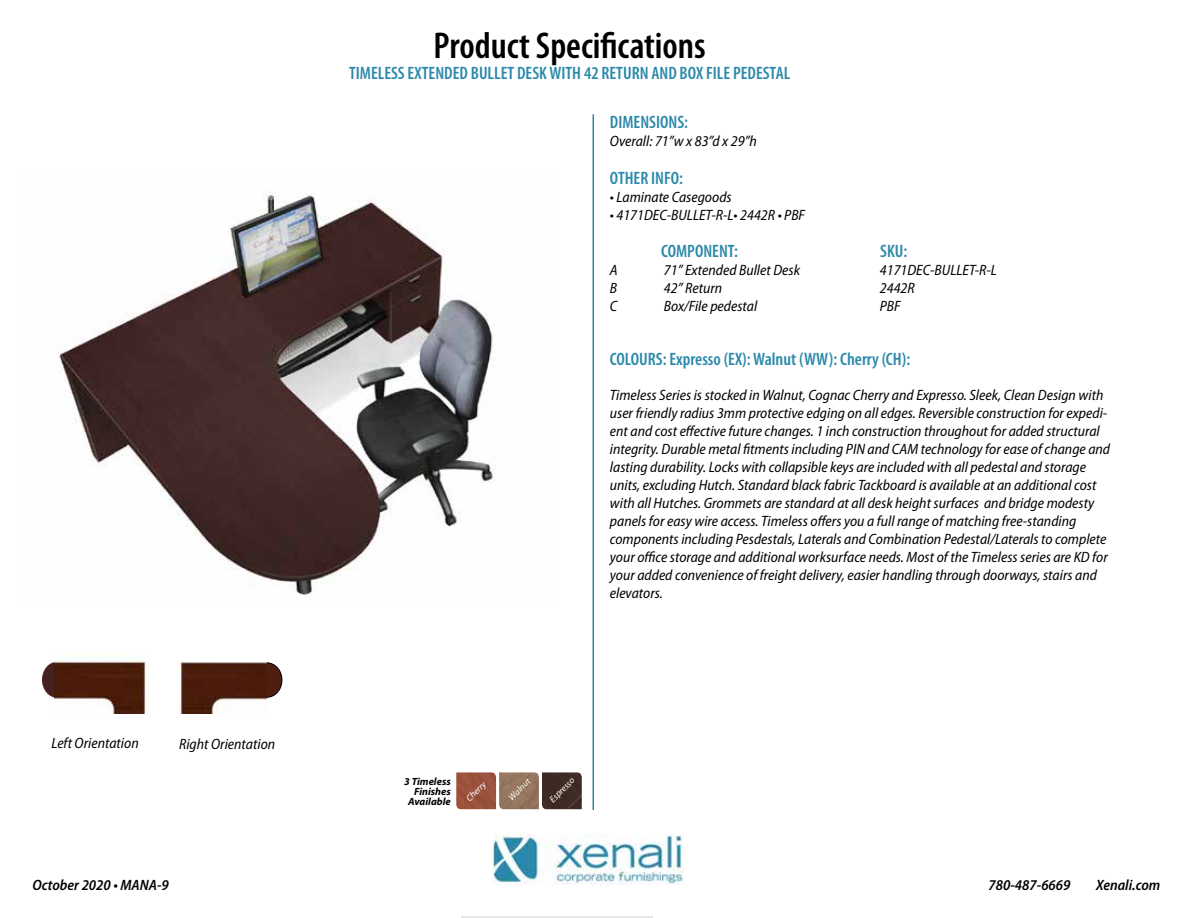
<style>
.page{position:relative;width:1188px;height:918px;background:#fff}
.page>*{position:absolute;margin:0;border:0;box-sizing:border-box;transform-origin:0 0}
.t1{font:600 condensed 37.5px "Myriad Pro";color:#000}
.t2{font:600 condensed 18px "Myriad Pro";color:#2b89ab}
.t3{font:italic semi-condensed 15px/18px "Myriad Pro";color:#000}
.t4{font:italic 600 semi-condensed 15px "Myriad Pro";color:#000}
.t5{font:italic 700 10.5px/9.8px "Myriad Pro";color:#000;text-align:right}
.t6{font:italic 9px "Myriad Pro";color:#fff}
</style>
<div class="page">
<hr style="left:461px;top:916px;width:194px;height:2px;background:#e6e7e8">
<hr style="left:653px;top:916px;width:393px;height:2px;background:#fff">
<img style="left:494px;top:834px;width:190px;height:50px">
<img style="left:456px;top:772px;width:40px;height:37px">
<img style="left:499px;top:772px;width:40px;height:37px">
<img style="left:542px;top:772px;width:40px;height:37px">
<img style="left:567px;top:795px;width:15px;height:14px">
<img style="left:58px;top:192px;width:437px;height:404px">
<div style="left:42px;top:662px;width:30px;height:35px;background:#42211e;border-radius:50%"></div>
<div style="left:42px;top:662px;width:30px;height:36px;border:1px solid #5d211e;border-radius:50%"></div>
<img style="left:54px;top:659px;width:94px;height:55px">
<div style="left:252px;top:663px;width:30px;height:34px;background:#4c1f12;border-radius:50%"></div>
<div style="left:251px;top:662px;width:31px;height:36px;border:1px solid #000;border-radius:50%"></div>
<img style="left:178px;top:662px;width:89px;height:52px">
<hr style="left:592px;top:114px;width:2px;height:696px;background:#2b89ab">
<h1 class="t1" style="left:434px;top:22px;width:274px">Product Specifications</h1>
<p class="t2" style="left:349px;top:62px;width:443px">TIMELESS EXTENDED BULLET DESK WITH 42 RETURN AND BOX FILE PEDESTAL</p>
<p class="t3" style="left:52px;top:734px;width:89px">Left Orientation</p>
<p class="t3" style="left:179px;top:735px;width:98px">Right Orientation</p>
<p class="t2" style="left:610px;top:111px;width:80px">DIMENSIONS:</p>
<p class="t3" style="left:610px;top:132px;width:149px">Overall: 71”w x 83”d x 29”h</p>
<p class="t2" style="left:610px;top:166px;width:75px">OTHER INFO:</p>
<p class="t3" style="left:610px;top:187px;width:123px">• Laminate Casegoods</p>
<p class="t3" style="left:610px;top:205px;width:197px">• 4171DEC-BULLET-R-L• 2442R • PBF</p>
<p class="t2" style="left:661px;top:240px;width:79px">COMPONENT:</p>
<p class="t2" style="left:880px;top:240px;width:29px">SKU:</p>
<p class="t3" style="left:610px;top:261px;width:9px">A</p>
<p class="t3" style="left:664px;top:261px;width:138px">71” Extended Bullet Desk</p>
<p class="t3" style="left:880px;top:261px;width:119px">4171DEC-BULLET-R-L</p>
<p class="t3" style="left:610px;top:279px;width:9px">B</p>
<p class="t3" style="left:664px;top:279px;width:60px">42” Return</p>
<p class="t3" style="left:880px;top:279px;width:36px">2442R</p>
<p class="t3" style="left:610px;top:297px;width:9px">C</p>
<p class="t3" style="left:664px;top:297px;width:95px">Box/File pedestal</p>
<p class="t3" style="left:880px;top:297px;width:22px">PBF</p>
<p class="t2" style="left:610px;top:348px;width:302px">COLOURS: Expresso (EX): Walnut (WW): Cherry (CH):</p>
<p class="t3" style="left:610px;top:385px;width:502px">Timeless Series is stocked in Walnut, Cognac Cherry and Expresso. Sleek, Clean Design with user friendly radius 3mm protective edging on all edges. Reversible construction for expedi&shy;ent and cost effective future changes. 1 inch construction throughout for added structural integrity. Durable metal fitments including PIN and CAM technology for ease of change and lasting durability. Locks with collapsible keys are included with all pedestal and storage units, excluding Hutch. Standard black fabric Tackboard is available at an additional cost with all Hutches. Grommets are standard at all desk height surfaces and bridge modesty panels for easy wire access. Timeless offers you a full range of matching free-standing components including Pesdestals, Laterals and Combination Pedestal/Laterals to complete your office storage and additional worksurface needs. Most of the Timeless series are KD for your added convenience of freight delivery, easier handling through doorways, stairs and elevators.</p>
<p class="t5" style="left:404px;top:777px;width:48px">3 Timeless<br>Finishes<br>Available</p>
<p class="t6" style="left:464px;top:796px;width:26px;rotate:-45deg">Cherry</p>
<p class="t6" style="left:506px;top:795px;width:28px;rotate:-45deg">Walnut</p>
<p class="t6" style="left:547px;top:797px;width:33px;rotate:-45deg">Espresso</p>
<p class="t4" style="left:32px;top:876px;width:138px">October 2020 • MANA-9</p>
<p class="t4" style="left:989px;top:876px;width:83px">780-487-6669</p>
<p class="t4" style="left:1096px;top:876px;width:66px">Xenali.com</p>
</div>
